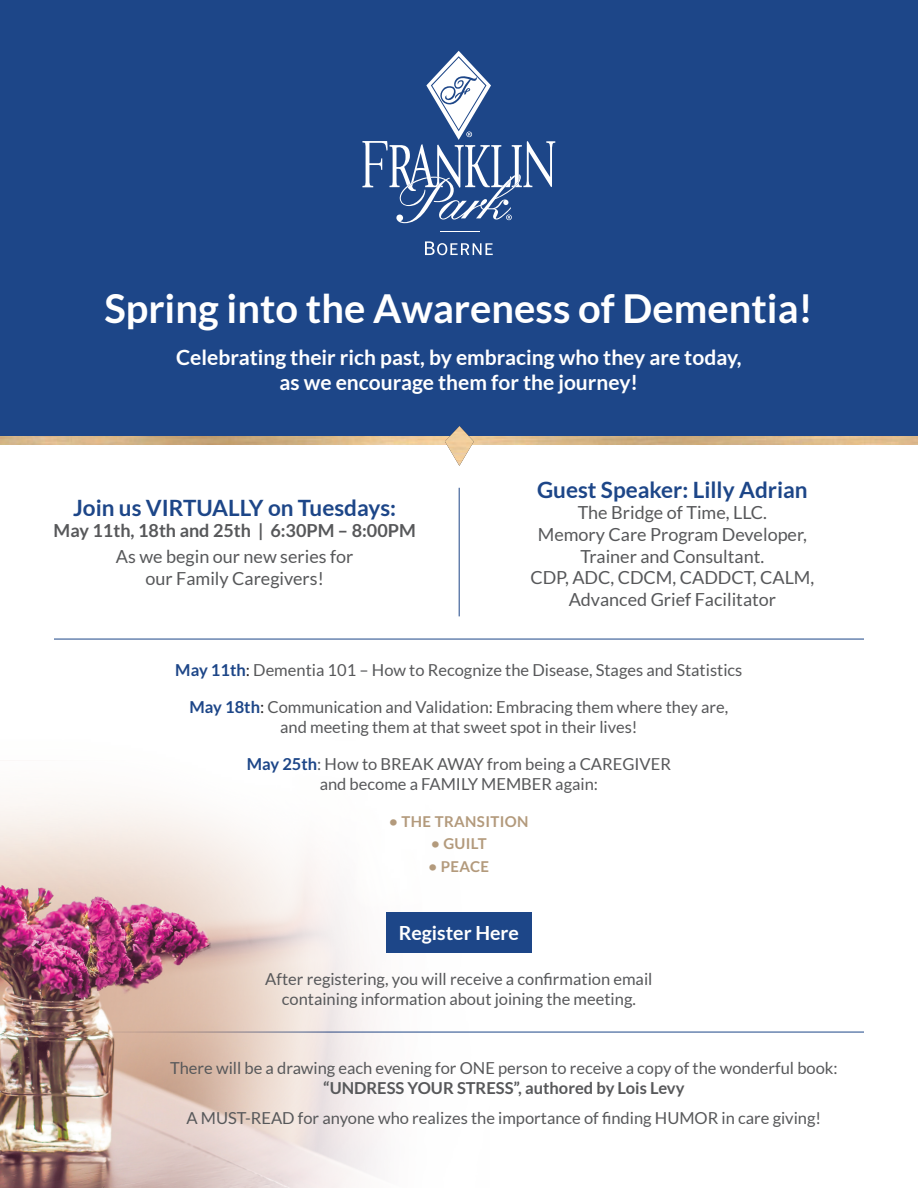
<style>
.page{position:relative;width:918px;height:1188px;background:#fff}
.page>*{position:absolute;margin:0;border:0;box-sizing:border-box;transform-origin:0 0}
.t1{font:700 39.9px "Lato";color:#fff}
.t2{font:700 22.5px "Lato";color:#1d4688}
.t3{font:700 21px/25.5px "Lato";color:#fff;text-align:center}
.t4{font:700 19.5px "Lato";color:#fff}
.t5{font:18px/21.6px "Lato";color:#57585a;text-align:center}
.t6{font:700 18px "Lato";color:#57585a}
.t7{font:16.5px/19.5px "Lato";color:#57585a;text-align:center}
.t8{font:700 15px "Lato";letter-spacing:.025em;color:#b39a7c}
.s1{font-weight:700;color:#1d4688}
.s2{color:#231f20}
.s3{font-weight:700}
</style>
<div class="page">
<hr style="left:54px;top:1032px;width:810px;height:1px;background:#1d4688">
<img style="left:0;top:800px;width:489px;height:388px">
<div style="left:0;top:0;width:918px;height:439px;background:#1d4688"></div>
<div style="left:386px;top:913px;width:146px;height:40px;background:#1d4688"></div>
<img style="left:0;top:436px;width:918px;height:9px">
<img style="left:445px;top:426px;width:29px;height:40px">
<hr style="left:459px;top:488px;width:1px;height:128px;background:#1d4688">
<hr style="left:54px;top:639px;width:810px;height:1px;background:#1d4688">
<svg style="left:362px;top:51px;width:193px;height:172px"></svg>
<hr style="left:440px;top:231px;width:40px;height:1px;background:#fff">
<svg style="left:425px;top:241px;width:68px;height:14px"></svg>
<p class="t1" style="left:104px;top:286px;width:710px">Spring into the Awareness of Dementia!</p>
<p class="t3" style="left:176px;top:344px;width:567px">Celebrating their rich past, by embracing who they are today, as we encourage them for the journey!</p>
<p class="t2" style="left:73px;top:495px;width:325px">Join us VIRTUALLY on Tuesdays:</p>
<p class="t6" style="left:54px;top:521px;width:364px">May 11th, 18th and 25th | 6:30PM – 8:00PM</p>
<p class="t5" style="left:116px;top:546px;width:239px">As we begin our new series for our Family Caregivers!</p>
<p class="t2" style="left:537px;top:477px;width:272px">Guest Speaker: Lilly Adrian</p>
<p class="t5" style="left:578px;top:502px;width:191px">The Bridge of Time, LLC.</p>
<p class="t5" style="left:538px;top:524px;width:271px">Memory Care Program Developer,<br>Trainer and Consultant.</p>
<p class="t5" style="left:530px;top:567px;width:285px">CDP, ADC, CDCM, CADDCT, CALM,</p>
<p class="t5" style="left:569px;top:588px;width:209px">Advanced Grief Facilitator</p>
<p class="t7" style="left:175px;top:660px;width:569px"><span class="s1">May 11th</span><span class="s2">:</span> Dementia 101 – How to Recognize the Disease, Stages and Statistics</p>
<p class="t7" style="left:190px;top:697px;width:540px"><span class="s1">May 18th</span><span class="s2">:</span> Communication and Validation: Embracing them where they are, and meeting them at that sweet spot in their lives!</p>
<p class="t7" style="left:247px;top:754px;width:426px"><span class="s1">May 25th</span>: How to BREAK AWAY from being a CAREGIVER and become a FAMILY MEMBER again:</p>
<p class="t8" style="left:389px;top:813px;width:141px">• THE TRANSITION</p>
<p class="t8" style="left:431px;top:835px;width:57px">• GUILT</p>
<p class="t8" style="left:429px;top:858px;width:62px">• PEACE</p>
<p class="t4" style="left:399px;top:921px;width:122px">Register Here</p>
<p class="t7" style="left:265px;top:969px;width:389px">After registering, you will receive a confirmation email containing information about joining the meeting.</p>
<p class="t7" style="left:170px;top:1059px;width:669px">There will be a drawing each evening for ONE person to receive a copy of the wonderful book: <span class="s3">“UNDRESS YOUR STRESS”, authored by Lois Levy</span></p>
<p class="t7" style="left:186px;top:1108px;width:636px">A MUST-READ for anyone who realizes the importance of finding HUMOR in care giving!</p>
</div>
